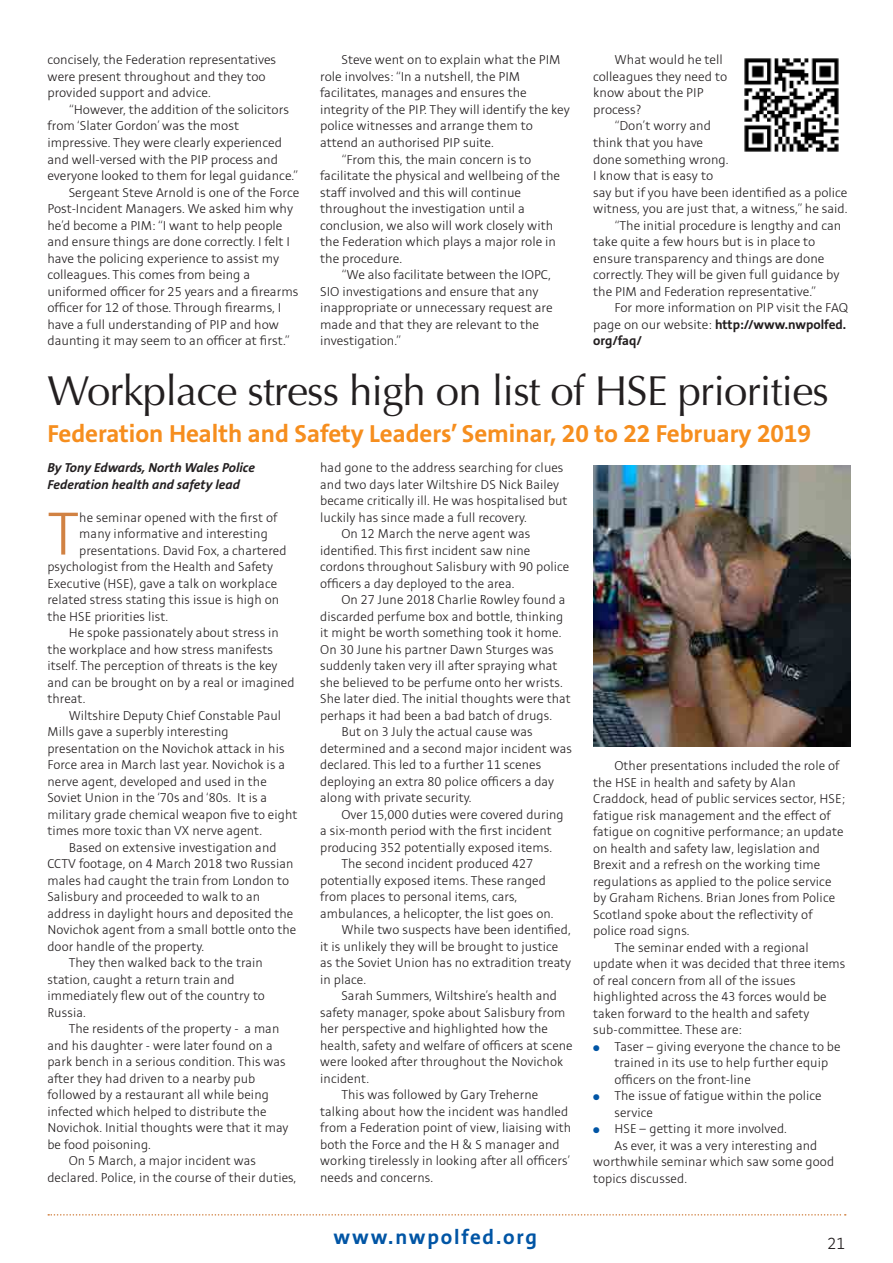
<style>
.page{position:relative;width:893px;height:1263px;background:#fff}
.page>*{position:absolute;margin:0;border:0;box-sizing:border-box;transform-origin:0 0}
.t1{font:300 67.35px "Stinnes Sans";color:#d18243}
.t2{font:42px "Optima";letter-spacing:-.02em;color:#231f20}
.t3{font:700 27px "Stinnes Sans";color:#f68e1e}
.t4{font:700 22.5px "Stinnes Sans";letter-spacing:.08em;color:#0155a5}
.t5{font:300 18px "Stinnes Sans";color:#231f20}
.t6{font:300 14.25px/16.5px "Stinnes Sans";letter-spacing:.005em;color:#231f20}
.t7{font:italic 700 14.25px/16.5px "Stinnes Sans";letter-spacing:.005em;color:#231f20}
.s1{font-weight:700}
.s2{color:#0155a5}
</style>
<div class="page">
<svg style="left:48px;top:1214px;width:798px;height:1px"></svg>
<img style="left:744px;top:58px;width:95px;height:94px">
<img style="left:593px;top:466px;width:258px;height:280px">
<p class="t6" style="left:47px;top:52px;width:230px">concisely, the Federation representatives were present throughout and they too provided support and advice.</p>
<p class="t6" style="left:47px;top:102px;width:253px;text-indent:21px">“However, the addition of the solicitors from ‘Slater Gordon’ was the most impressive. They were clearly experienced and well-versed with the PIP process and everyone looked to them for legal guidance.”</p>
<p class="t6" style="left:47px;top:184px;width:253px;text-indent:21px">Sergeant Steve Arnold is one of the Force Post-Incident Managers. We asked him why he’d become a PIM: “I want to help people and ensure things are done correctly. I felt I have the policing experience to assist my colleagues. This comes from being a uniformed officer for 25 years and a firearms officer for 12 of those. Through firearms, I have a full understanding of PIP and how daunting it may seem to an officer at first.”</p>
<p class="t6" style="left:320px;top:52px;width:251px;text-indent:21px">Steve went on to explain what the PIM role involves: “In a nutshell, the PIM facilitates, manages and ensures the integrity of the PIP. They will identify the key police witnesses and arrange them to attend an authorised PIP suite.</p>
<p class="t6" style="left:320px;top:151px;width:242px;text-indent:21px">“From this, the main concern is to facilitate the physical and wellbeing of the staff involved and this will continue throughout the investigation until a conclusion, we also will work closely with the Federation which plays a major role in the procedure.</p>
<p class="t6" style="left:320px;top:267px;width:234px;text-indent:21px">“We also facilitate between the IOPC, SIO investigations and ensure that any inappropriate or unnecessary request are made and that they are relevant to the investigation.”</p>
<p class="t6" style="left:593px;top:52px;width:136px;text-indent:21px">What would he tell colleagues they need to know about the PIP process?</p>
<p class="t6" style="left:593px;top:118px;width:256px;text-indent:21px">“Don’t worry and<br>think that you have<br>done something wrong.<br>I know that is easy to<br>say but if you have been identified as a police witness, you are just that, a witness,” he said.</p>
<p class="t6" style="left:593px;top:217px;width:250px;text-indent:21px">“The initial procedure is lengthy and can take quite a few hours but is in place to ensure transparency and things are done correctly. They will be given full guidance by the PIM and Federation representative.”</p>
<p class="t6" style="left:593px;top:300px;width:256px;text-indent:21px">For more information on PIP visit the FAQ page on our website: <span class="s1">http://www.nwpolfed. org/faq/</span></p>
<p class="t2" style="left:47px;top:367px;width:783px">Workplace stress high on list of HSE priorities</p>
<p class="t3" style="left:47px;top:421px;width:765px">Federation Health and Safety Leaders’ Seminar, 20 to 22 February 2019</p>
<p class="t6" style="left:320px;top:460px;width:249px">had gone to the address searching for clues and two days later Wiltshire DS Nick Bailey became critically ill. He was hospitalised but luckily has since made a full recovery.</p>
<p class="t6" style="left:320px;top:526px;width:251px;text-indent:21px">On 12 March the nerve agent was identified. This first incident saw nine cordons throughout Salisbury with 90 police officers a day deployed to the area.</p>
<p class="t6" style="left:320px;top:592px;width:252px;text-indent:21px">On 27 June 2018 Charlie Rowley found a discarded perfume box and bottle, thinking it might be worth something took it home.<br>On 30 June his partner Dawn Sturges was suddenly taken very ill after spraying what she believed to be perfume onto her wrists.<br>She later died. The initial thoughts were that perhaps it had been a bad batch of drugs.</p>
<p class="t6" style="left:320px;top:724px;width:253px;text-indent:21px">But on 3 July the actual cause was determined and a second major incident was declared. This led to a further 11 scenes deploying an extra 80 police officers a day along with private security.</p>
<p class="t6" style="left:320px;top:806px;width:245px;text-indent:21px">Over 15,000 duties were covered during a six-month period with the first incident producing 352 potentially exposed items.</p>
<p class="t6" style="left:320px;top:856px;width:235px;text-indent:21px">The second incident produced 427 potentially exposed items. These ranged from places to personal items, cars, ambulances, a helicopter, the list goes on.</p>
<p class="t6" style="left:320px;top:922px;width:253px;text-indent:21px">While two suspects have been identified, it is unlikely they will be brought to justice as the Soviet Union has no extradition treaty in place.</p>
<p class="t6" style="left:320px;top:988px;width:254px;text-indent:21px">Sarah Summers, Wiltshire’s health and safety manager, spoke about Salisbury from her perspective and highlighted how the health, safety and welfare of officers at scene were looked after throughout the Novichok incident.</p>
<p class="t6" style="left:320px;top:1087px;width:253px;text-indent:21px">This was followed by Gary Treherne talking about how the incident was handled from a Federation point of view, liaising with both the Force and the H &amp; S manager and working tirelessly in looking after all officers’ needs and concerns.</p>
<p class="t7" style="left:47px;top:460px;width:209px">By Tony Edwards, North Wales Police<br>Federation health and safety lead</p>
<p class="t1" style="left:47px;top:502px;width:33px">T</p>
<p class="t6" style="left:79px;top:509px;width:200px">he seminar opened with the first of</p>
<p class="t6" style="left:79px;top:526px;width:190px">many informative and interesting</p>
<p class="t6" style="left:79px;top:542px;width:209px">presentations. David Fox, a chartered</p>
<p class="t6" style="left:47px;top:559px;width:227px">psychologist from the Health and Safety</p>
<p class="t6" style="left:47px;top:575px;width:231px">Executive (HSE), gave a talk on workplace</p>
<p class="t6" style="left:47px;top:592px;width:233px">related stress stating this issue is high on</p>
<p class="t6" style="left:47px;top:608px;width:122px">the HSE priorities list.</p>
<p class="t6" style="left:47px;top:625px;width:249px;text-indent:21px">He spoke passionately about stress in the workplace and how stress manifests itself. The perception of threats is the key and can be brought on by a real or imagined threat.</p>
<p class="t6" style="left:47px;top:707px;width:251px;text-indent:21px">Wiltshire Deputy Chief Constable Paul Mills gave a superbly interesting presentation on the Novichok attack in his Force area in March last year. Novichok is a nerve agent, developed and used in the Soviet Union in the ‘70s and ‘80s. It is a military grade chemical weapon five to eight times more toxic than VX nerve agent.</p>
<p class="t6" style="left:47px;top:839px;width:250px;text-indent:21px">Based on extensive investigation and CCTV footage, on 4 March 2018 two Russian males had caught the train from London to Salisbury and proceeded to walk to an address in daylight hours and deposited the Novichok agent from a small bottle onto the door handle of the property.</p>
<p class="t6" style="left:47px;top:955px;width:219px;text-indent:21px">They then walked back to the train station, caught a return train and immediately flew out of the country to<br>Russia.</p>
<p class="t6" style="left:47px;top:1021px;width:243px;text-indent:21px">The residents of the property - a man and his daughter - were later found on a park bench in a serious condition. This was after they had driven to a nearby pub followed by a restaurant all while being infected which helped to distribute the Novichok. Initial thoughts were that it may be food poisoning.</p>
<p class="t6" style="left:47px;top:1153px;width:250px;text-indent:21px">On 5 March, a major incident was declared. Police, in the course of their duties,</p>
<p class="t6" style="left:593px;top:758px;width:254px;text-indent:21px">Other presentations included the role of the HSE in health and safety by Alan Craddock, head of public services sector, HSE; fatigue risk management and the effect of fatigue on cognitive performance; an update on health and safety law, legislation and Brexit and a refresh on the working time regulations as applied to the police service by Graham Richens. Brian Jones from Police Scotland spoke about the reflectivity of police road signs.</p>
<p class="t6" style="left:593px;top:939px;width:254px;text-indent:21px">The seminar ended with a regional update when it was decided that three items of real concern from all of the issues highlighted across the 43 forces would be taken forward to the health and safety sub-committee. These are:</p>
<p class="t6" style="left:614px;top:1038px;width:228px;text-indent:-21px"><span class="s2">●</span> Taser – giving everyone the chance to be trained in its use to help further equip officers on the front-line</p>
<p class="t6" style="left:614px;top:1088px;width:209px;text-indent:-21px"><span class="s2">●</span> The issue of fatigue within the police service</p>
<p class="t6" style="left:593px;top:1121px;width:195px"><span class="s2">●</span> HSE – getting it more involved.</p>
<p class="t6" style="left:593px;top:1137px;width:242px;text-indent:21px">As ever, it was a very interesting and worthwhile seminar which saw some good topics discussed.</p>
<p class="t4" style="left:334px;top:1226px;width:205px">www.nwpolfed.org</p>
<p class="t5" style="left:827px;top:1235px;width:19px">21</p>
</div>
